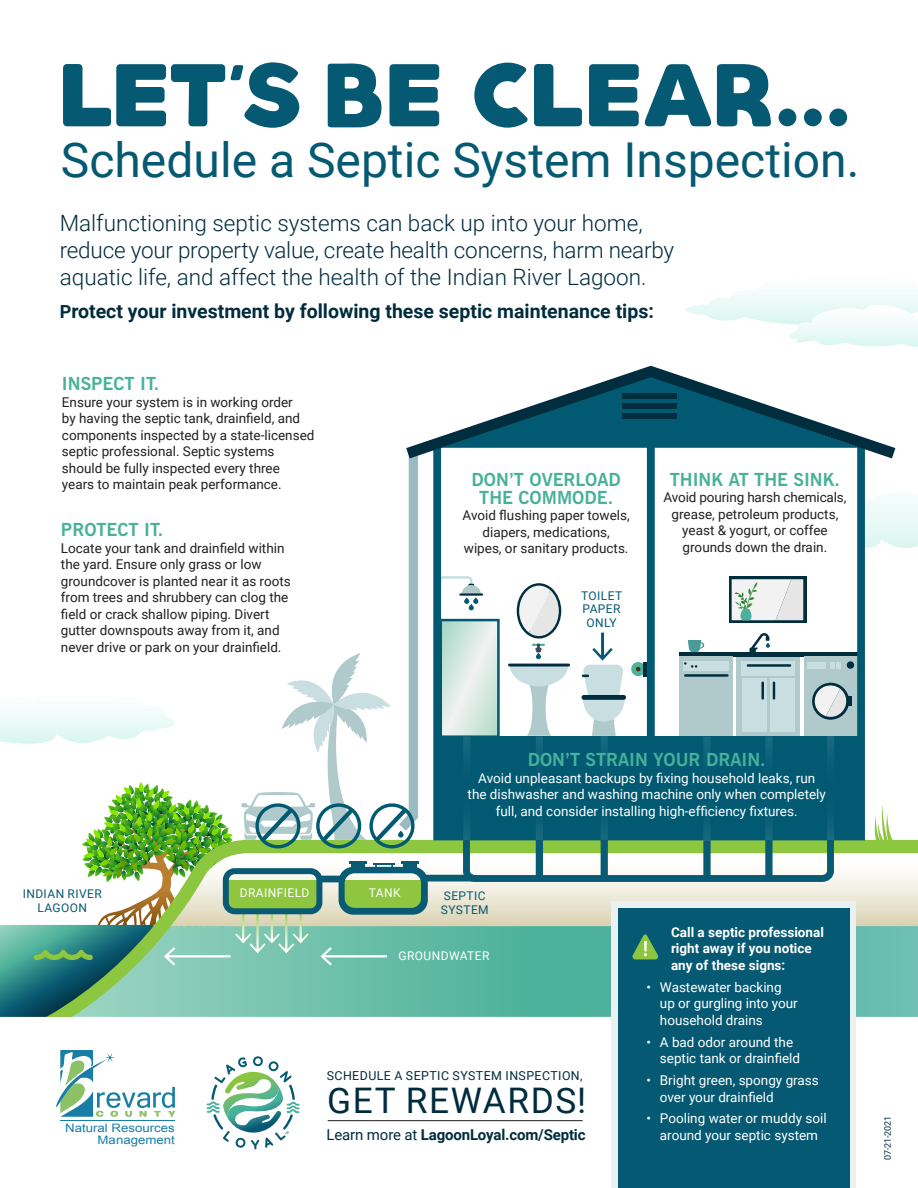
<style>
.page{position:relative;width:918px;height:1188px;background:#fff}
.page>*{position:absolute;margin:0;border:0;box-sizing:border-box;transform-origin:0 0}
.t1{font:88.8px "Aquino Full";letter-spacing:-.03em;color:#065972}
.t2{font:48px "Roboto";color:#065972}
.t3{font:35.25px "Roboto";letter-spacing:.045em;color:#002c3d}
.intro{font:300 22.5px/27px "Roboto";color:#002c3d}
.intro-2{font:700 19.5px "Roboto";color:#002c3d}
.allcaps{font:700 18px/18px "News Gothic BT";color:#48b19a;text-align:center}
.t4{font:700 15px "Roboto";letter-spacing:-.01em;color:#002c3d}
.body{font:13.5px/16.5px "Roboto";color:#231f20;text-align:center}
.body-2{font:13.5px/16.5px "Roboto";color:#fff}
.body-3{font:700 13.5px/16.5px "Roboto";color:#fff}
.t5{font:12.3px "Roboto";letter-spacing:.035em;color:#002c3d}
.body-4{font:12px/13.5px "Roboto";letter-spacing:.035em;color:#065972}
.body-5{font:12px "Roboto";letter-spacing:.035em;color:#fff}
.t6{font:11.7px/11.7px "Arial";color:#1a7ea6;text-align:right;scale:1.14 1}
.t7{font:9px "Roboto";letter-spacing:-.02em;color:#002c3d}
.s1{font-size:76.05px}
.s2{font-size:18px}
.s3{font-weight:400}
</style>
<div class="page">
<img style="left:89px;top:782px;width:140px;height:51px">
<svg style="left:44px;top:833px;width:874px;height:184px"></svg>
<svg style="left:729px;top:577px;width:77px;height:46px"></svg>
<svg style="left:235px;top:914px;width:74px;height:39px;background:#a6d0b6"></svg>
<svg style="left:875px;top:804px;width:18px;height:36px"></svg>
<div style="left:227px;top:880px;width:91px;height:30px;background:#8fc640"></div>
<div style="left:223px;top:868px;width:99px;height:46px;border:6px solid #085b72;border-radius:9px"></div>
<svg style="left:339px;top:862px;width:89px;height:53px;background:#72a874"></svg>
<div style="left:318px;top:876px;width:25px;height:6px;background:#085b72"></div>
<div style="left:425px;top:875px;width:48px;height:7px;background:#085b72"></div>
<div style="left:631px;top:662px;width:14px;height:14px;background:#4bb19a;border-radius:50%"></div>
<svg style="left:636px;top:667px;width:4px;height:4px"></svg>
<hr style="left:643px;top:662px;width:4px;height:14px;background:#002e3f">
<svg style="left:510px;top:667px;width:58px;height:69px"></svg>
<hr style="left:508px;top:664px;width:62px;height:3px;background:#002e3f">
<svg style="left:517px;top:583px;width:44px;height:76px"></svg>
<svg style="left:442px;top:576px;width:56px;height:158px"></svg>
<div style="left:440px;top:619px;width:60px;height:119px;border:3px solid #025a72"></div>
<div style="left:737px;top:657px;width:63px;height:79px;background:#b0cacc"></div>
<div style="left:742px;top:661px;width:53px;height:15px;background:#c9dee1"></div>
<div style="left:742px;top:678px;width:25px;height:54px;background:#c9dee1"></div>
<div style="left:770px;top:678px;width:25px;height:54px;background:#c9dee1"></div>
<div style="left:679px;top:652px;width:178px;height:5px;background:#002e3f"></div>
<svg style="left:749px;top:633px;width:21px;height:19px"></svg>
<hr style="left:761px;top:683px;width:3px;height:15px;background:#002e3f">
<svg style="left:773px;top:683px;width:2px;height:15px"></svg>
<hr style="left:748px;top:664px;width:42px;height:3px;background:#002e3f">
<div style="left:679px;top:657px;width:54px;height:79px;background:#b0cacc"></div>
<div style="left:804px;top:657px;width:54px;height:79px;background:#b0cacc"></div>
<div style="left:808px;top:662px;width:18px;height:6px;background:#c9dee1"></div>
<svg style="left:831px;top:661px;width:24px;height:8px"></svg>
<svg style="left:812px;top:682px;width:40px;height:38px"></svg>
<svg style="left:732px;top:579px;width:71px;height:41px"></svg>
<div style="left:647px;top:438px;width:8px;height:399px;background:#025a72"></div>
<div style="left:433px;top:439px;width:432px;height:401px;border:8px solid #025a72"></div>
<svg style="left:423px;top:365px;width:473px;height:102px"></svg>
<div style="left:683px;top:661px;width:46px;height:10px;background:#c9dee1"></div>
<hr style="left:685px;top:674px;width:42px;height:3px;background:#002e3f">
<svg style="left:684px;top:662px;width:13px;height:6px"></svg>
<svg style="left:688px;top:640px;width:16px;height:12px"></svg>
<svg style="left:460px;top:839px;width:377px;height:46px"></svg>
<div style="left:703px;top:840px;width:8px;height:40px;background:#085b72"></div>
<div style="left:765px;top:834px;width:8px;height:46px;background:#085b72"></div>
<div style="left:622px;top:393px;width:55px;height:6px;background:#002e3f"></div>
<div style="left:622px;top:403px;width:55px;height:6px;background:#002e3f"></div>
<div style="left:622px;top:413px;width:55px;height:6px;background:#002e3f"></div>
<svg style="left:582px;top:633px;width:43px;height:103px"></svg>
<hr style="left:166px;top:955px;width:65px;height:2px;background:#fff">
<svg style="left:0;top:925px;width:175px;height:92px;background:#539c87"></svg>
<hr style="left:323px;top:955px;width:64px;height:2px;background:#fff">
<svg style="left:320px;top:947px;width:12px;height:19px"></svg>
<div style="left:437px;top:736px;width:421px;height:103px;background:#025a72"></div>
<div style="left:536px;top:840px;width:7px;height:39px;background:#085b72"></div>
<div style="left:601px;top:840px;width:7px;height:39px;background:#085b72"></div>
<svg style="left:765px;top:736px;width:8px;height:104px"></svg>
<svg style="left:827px;top:736px;width:7px;height:104px"></svg>
<svg style="left:703px;top:737px;width:8px;height:103px"></svg>
<svg style="left:536px;top:736px;width:7px;height:104px"></svg>
<svg style="left:601px;top:736px;width:7px;height:104px"></svg>
<svg style="left:463px;top:736px;width:7px;height:104px"></svg>
<svg style="left:685px;top:290px;width:233px;height:57px"></svg>
<svg style="left:0;top:709px;width:175px;height:35px"></svg>
<svg style="left:865px;top:496px;width:53px;height:52px"></svg>
<svg style="left:241px;top:442px;width:182px;height:412px"></svg>
<svg style="left:56px;top:1050px;width:120px;height:67px"></svg>
<hr style="left:60px;top:1120px;width:115px;height:1px;background:#1a7ea6">
<svg style="left:207px;top:1056px;width:93px;height:93px"></svg>
<hr style="left:328px;top:1120px;width:255px;height:1px;background:#231f20">
<div style="left:611px;top:901px;width:245px;height:287px;background:#eaf1f2"></div>
<div style="left:618px;top:908px;width:232px;height:280px;background:#065972"></div>
<svg style="left:632px;top:934px;width:26px;height:25px"></svg>
<p class="t1" style="left:58px;top:28px;width:794px">LET<sup>’</sup>S BE CLEAR<span class="s1">...</span></p>
<p class="t2" style="left:61px;top:126px;width:800px">Schedule a Septic System Inspection.</p>
<p class="intro" style="left:60px;top:209px;width:616px">Malfunctioning septic systems can back up into your home, reduce your property value, create health concerns, harm nearby aquatic life, and affect the health of the Indian River Lagoon.</p>
<p class="intro-2" style="left:60px;top:297px;width:596px"><span class="s2">P</span>rotect your investment by following these septic maintenance tips:</p>
<p class="allcaps" style="left:62px;top:375px;width:99px">INSPECT IT.</p>
<p class="body" style="left:62px;top:393px;width:254px;text-align:left">Ensure your system is in working order<br>by having the septic tank, drainfield, and components inspected by a state-licensed septic professional. Septic systems should be fully inspected every three years to maintain peak performance.</p>
<p class="allcaps" style="left:61px;top:521px;width:104px">PROTECT IT.</p>
<p class="body" style="left:61px;top:539px;width:231px;text-align:left">Locate your tank and drainfield within the yard. Ensure only grass or low groundcover is planted near it as roots from trees and shrubbery can clog the field or crack shallow piping. Divert gutter downspouts away from it, and never drive or park on your drainfield.</p>
<p class="allcaps" style="left:472px;top:470px;width:151px">DON’T OVERLOAD<br>THE COMMODE.</p>
<p class="body" style="left:463px;top:507px;width:169px">Avoid flushing paper towels, diapers, medications, wipes, or sanitary products.</p>
<p class="body-4" style="left:581px;top:588px;width:43px;text-align:center">TOILET<br>PAPER<br>ONLY</p>
<p class="allcaps" style="left:670px;top:470px;width:172px">THINK AT THE SINK.</p>
<p class="body" style="left:663px;top:489px;width:185px">Avoid pouring harsh chemicals, grease, petroleum products, yeast &amp; yogurt, or coffee grounds down the drain.</p>
<p class="body-4" style="left:23px;top:887px;width:81px">INDIAN RIVER</p>
<p class="body-4" style="left:37px;top:900px;width:51px">LAGOON</p>
<p class="t6" style="left:65px;top:1122px;width:98px">Natural Resources<br>Management</p>
<p class="body-5" style="left:240px;top:884px;width:71px">DRAINFIELD</p>
<p class="body-5" style="left:369px;top:884px;width:33px">TANK</p>
<p class="allcaps" style="left:528px;top:751px;width:239px">DON’T STRAIN YOUR DRAIN.</p>
<p class="body-2" style="left:468px;top:769px;width:360px;text-align:center">Avoid unpleasant backups by fixing household leaks, run the dishwasher and washing machine only when completely full, and consider installing high-efficiency fixtures.</p>
<p class="body-4" style="left:441px;top:889px;width:49px">SEPTIC<br>SYSTEM</p>
<p class="body-5" style="left:398px;top:948px;width:93px">GROUNDWATER</p>
<p class="t5" style="left:327px;top:1067px;width:257px">SCHEDULE A SEPTIC SYSTEM INSPECTION,</p>
<p class="t3" style="left:327px;top:1075px;width:261px">GET REWARDS!</p>
<p class="t4" style="left:327px;top:1124px;width:260px"><span class="s3">Learn more at</span> LagoonLoyal.com/Septic</p>
<p class="body-3" style="left:671px;top:923px;width:154px">Call a septic professional right away if you notice any of these signs:</p>
<p class="body-2" style="left:660px;top:978px;width:139px;text-indent:-14px">• Wastewater backing up or gurgling into your household drains</p>
<p class="body-2" style="left:660px;top:1033px;width:142px;text-indent:-14px">• A bad odor around the septic tank or drainfield</p>
<p class="body-2" style="left:660px;top:1072px;width:160px;text-indent:-14px">• Bright green, spongy grass over your drainfield</p>
<p class="body-2" style="left:646px;top:1110px;width:182px;text-align:center">• Pooling water or muddy soil around your septic system</p>
<p class="t7" style="left:881px;top:1160px;width:45px;rotate:-90deg">07-21-2021</p>
</div>
